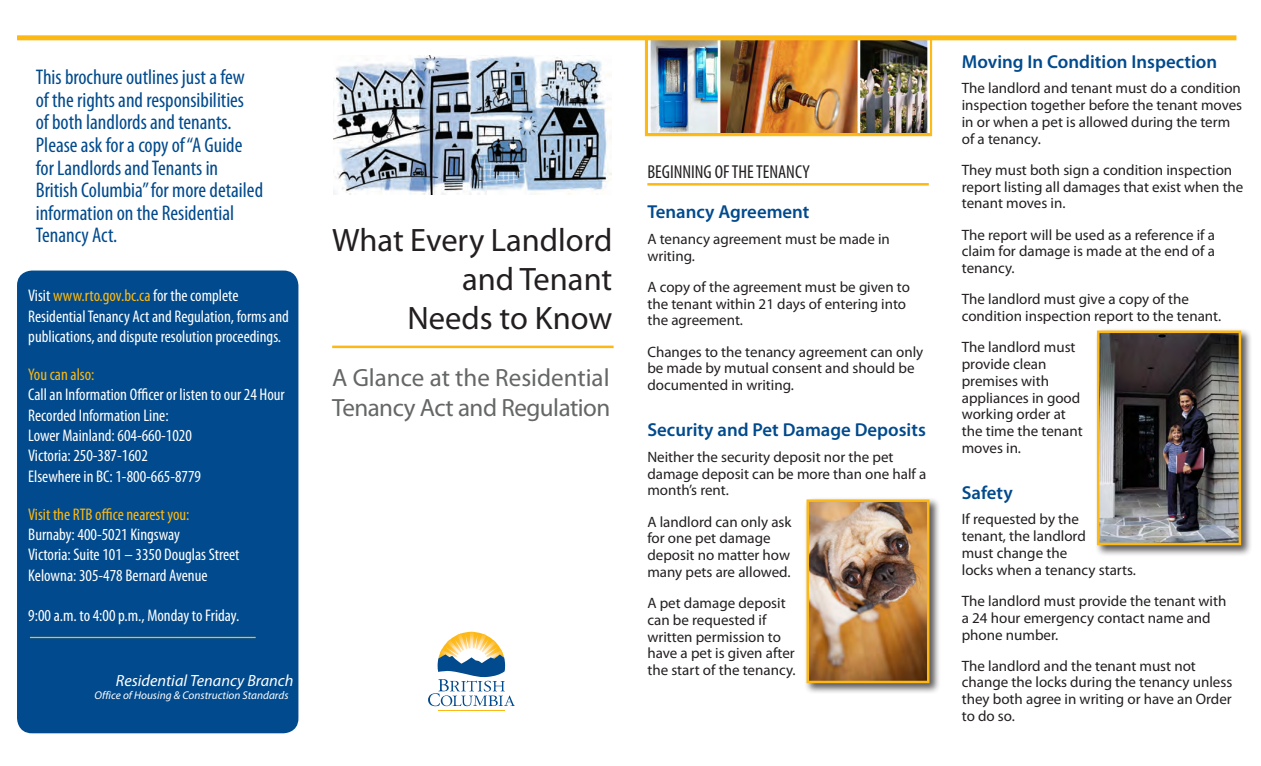
<style>
.page{position:relative;width:1261px;height:766px;background:#fff}
.page>*{position:absolute;margin:0;border:0;box-sizing:border-box;transform-origin:0 0}
.t1{font:32.5px "Myriad Pro";color:#231f20}
.H1_sub{font:25px/30px "Myriad Pro";letter-spacing:-.005em;color:#656666}
.body_txt_i{font:condensed 21.25px/22.5px "Myriad Pro";color:#004a8d}
.H2_sub{font:600 18.75px "Myriad Pro";color:#004a8d}
.t2{font:condensed 18.75px "Myriad Pro";color:#231f20}
.box_txt_white{font:condensed 16.88px/20.2px "Myriad Pro";color:#fff}
.box_txt_white-2{font:condensed 16.88px "Myriad Pro";color:#fcb814}
.body_text_right{font:italic 16.25px "Myriad Pro";color:#fff}
.t3{font:15px/16.8px "Myriad Pro";color:#231f20}
.body_text_right-2{font:italic 11.25px "Myriad Pro";color:#fff}
.s1{color:#fcb814}
</style>
<div class="page">
<div style="left:17px;top:270px;width:281px;height:463px;background:#004a8d;border-radius:15px"></div>
<hr style="left:30px;top:636px;width:226px;height:2px;background:#fcb814">
<div style="left:645px;top:39px;width:286px;height:97px;background:linear-gradient(to right,#fcb814,#fcb814);border:1px solid #fcb814"></div>
<hr style="left:647px;top:183px;width:281px;height:2px;background:#fcb814">
<img style="left:333px;top:56px;width:278px;height:138px">
<hr style="left:438px;top:710px;width:67px;height:1px;background:#fcb814">
<svg style="left:428px;top:631px;width:87px;height:75px"></svg>
<img style="left:648px;top:40px;width:281px;height:92px">
<div style="left:804px;top:497px;width:136px;height:197px;background:#231f20;opacity:.75"></div>
<img style="left:809px;top:502px;width:117px;height:178px">
<div style="left:806px;top:499px;width:123px;height:184px;border:2px solid #fcb814"></div>
<div style="left:1094px;top:328px;width:158px;height:228px;background:#231f20;opacity:.75"></div>
<img style="left:1099px;top:333px;width:139px;height:209px">
<div style="left:1096px;top:330px;width:145px;height:215px;border:2px solid #fcb814"></div>
<hr style="left:332px;top:345px;width:281px;height:3px;background:#fcb814">
<div style="left:17px;top:35px;width:1219px;height:5px;background:#fcb814"></div>
<p class="body_txt_i" style="left:36px;top:66px;width:229px">This brochure outlines just a few of the rights and responsibilities<br>of both landlords and tenants.<br>Please ask for a copy of “A Guide for Landlords and Tenants in<br>British Columbia” for more detailed information on the Residential<br>Tenancy Act.</p>
<p class="box_txt_white" style="left:28px;top:285px;width:262px">Visit <span class="s1">www.rto.gov.bc.ca</span> for the complete<br>Residential Tenancy Act and Regulation, forms and publications, and dispute resolution proceedings.</p>
<p class="box_txt_white-2" style="left:28px;top:364px;width:68px">You can also:</p>
<p class="box_txt_white" style="left:28px;top:384px;width:258px">Call an Information Officer or listen to our 24 Hour<br>Recorded Information Line:</p>
<p class="box_txt_white" style="left:28px;top:425px;width:165px">Lower Mainland: 604-660-1020</p>
<p class="box_txt_white" style="left:28px;top:445px;width:121px">Victoria: 250-387-1602</p>
<p class="box_txt_white" style="left:28px;top:465px;width:174px">Elsewhere in BC: 1-800-665-8779</p>
<p class="box_txt_white-2" style="left:28px;top:504px;width:163px">Visit the RTB office nearest you:</p>
<p class="box_txt_white" style="left:28px;top:524px;width:153px">Burnaby: 400-5021 Kingsway</p>
<p class="box_txt_white" style="left:28px;top:544px;width:213px">Victoria: Suite 101 – 3350 Douglas Street</p>
<p class="box_txt_white" style="left:28px;top:564px;width:181px">Kelowna: 305-478 Bernard Avenue</p>
<p class="box_txt_white" style="left:28px;top:605px;width:212px">9:00 a.m. to 4:00 p.m., Monday to Friday.</p>
<p class="body_text_right" style="left:116px;top:670px;width:179px">Residential Tenancy Branch</p>
<p class="body_text_right-2" style="left:95px;top:688px;width:195px">Office of Housing &amp; Construction Standards</p>
<h1 class="t1" style="left:332px;top:219px;width:282px">What Every Landlord</h1>
<h1 class="t1" style="left:462px;top:258px;width:152px">and Tenant</h1>
<h1 class="t1" style="left:407px;top:297px;width:206px">Needs to Know</h1>
<p class="H1_sub" style="left:332px;top:362px;width:280px">A Glance at the Residential<br>Tenancy Act and Regulation</p>
<h2 class="t2" style="left:647px;top:160px;width:164px">BEGINNING OF THE TENANCY</h2>
<p class="H2_sub" style="left:647px;top:200px;width:164px">Tenancy Agreement</p>
<p class="t3" style="left:647px;top:230px;width:244px">A tenancy agreement must be made in writing.</p>
<p class="t3" style="left:647px;top:278px;width:264px">A copy of the agreement must be given to the tenant within 21 days of entering into the agreement.</p>
<p class="t3" style="left:647px;top:343px;width:277px">Changes to the tenancy agreement can only be made by mutual consent and should be documented in writing.</p>
<p class="H2_sub" style="left:647px;top:417px;width:280px">Security and Pet Damage Deposits</p>
<p class="t3" style="left:647px;top:448px;width:280px">Neither the security deposit nor the pet damage deposit can be more than one half a month’s rent.</p>
<p class="t3" style="left:647px;top:512px;width:146px">A landlord can only ask for one pet damage deposit no matter how many pets are allowed.</p>
<p class="t3" style="left:647px;top:594px;width:150px">A pet damage deposit can be requested if written permission to have a pet is given after the start of the tenancy.</p>
<p class="H2_sub" style="left:961px;top:49px;width:257px">Moving In Condition Inspection</p>
<p class="t3" style="left:961px;top:80px;width:282px">The landlord and tenant must do a condition inspection together before the tenant moves in or when a pet is allowed during the term of a tenancy.</p>
<p class="t3" style="left:961px;top:161px;width:283px">They must both sign a condition inspection report listing all damages that exist when the tenant moves in.</p>
<p class="t3" style="left:961px;top:226px;width:255px;text-align:justify">The report will be used as a reference if a claim for damage is made at the end of a tenancy.</p>
<p class="t3" style="left:961px;top:290px;width:261px">The landlord must give a copy of the condition inspection report to the tenant.</p>
<p class="t3" style="left:961px;top:338px;width:122px">The landlord must provide clean premises with appliances in good working order at the time the tenant moves in.</p>
<p class="H2_sub" style="left:961px;top:480px;width:52px">Safety</p>
<p class="t3" style="left:961px;top:510px;width:176px">If requested by the<br>tenant, the landlord<br>must change the<br>locks when a tenancy starts.</p>
<p class="t3" style="left:961px;top:592px;width:266px">The landlord must provide the tenant with a 24 hour emergency contact name and phone number.</p>
<p class="t3" style="left:961px;top:656px;width:272px">The landlord and the tenant must not change the locks during the tenancy unless they both agree in writing or have an Order to do so.</p>
</div>
